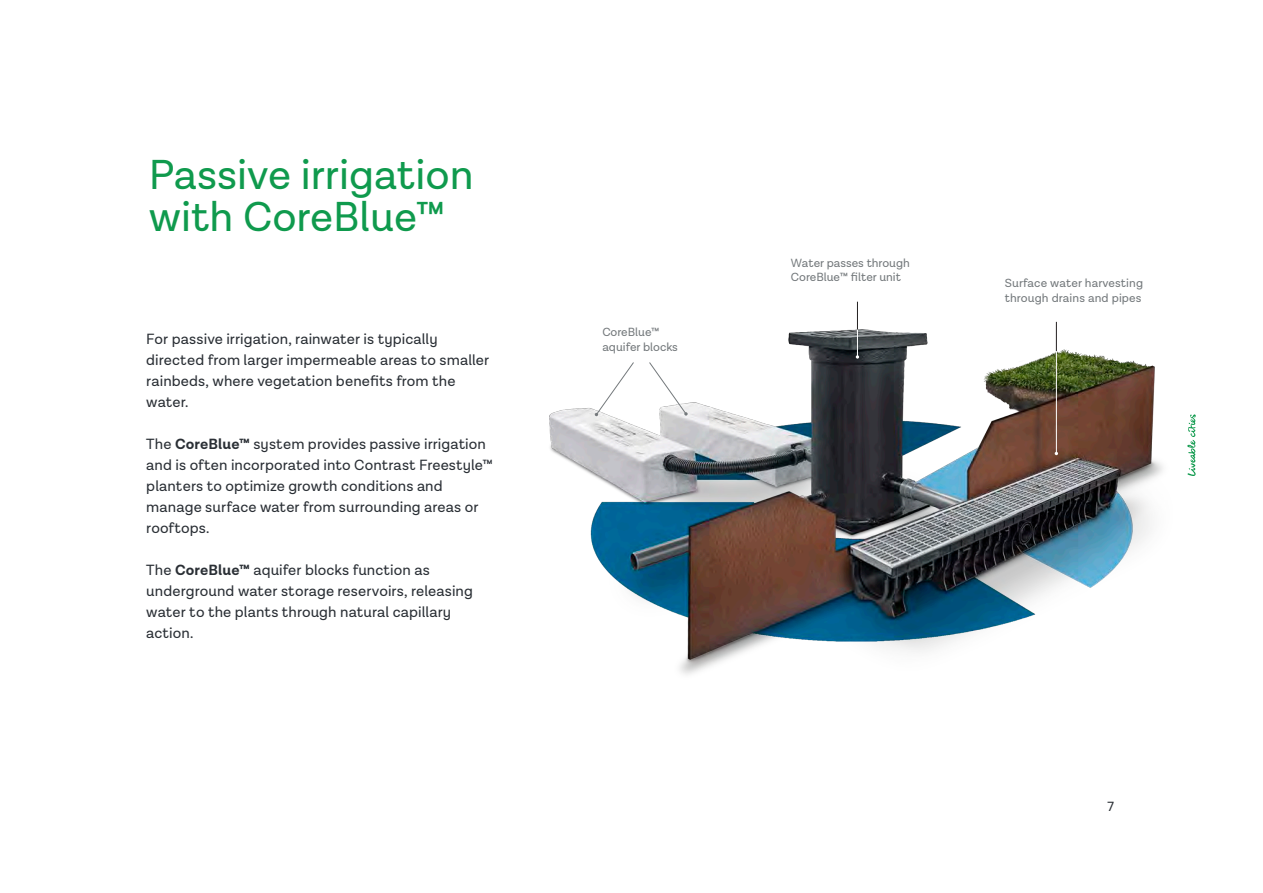
<style>
.page{position:relative;width:1263px;height:893px;background:#fff}
.page>*{position:absolute;margin:0;border:0;box-sizing:border-box;transform-origin:0 0}
.t1{font:42.45px "Lota Grotesque Alt 2";color:#0f9a4d}
.Brødtekst_lille{font:15px/21px "Lota Grotesque Alt 2";letter-spacing:.005em;color:#2a2f35}
.t2{font:13.5px "Lota Grotesque Alt 2";color:#2a2f35}
.Brødtekst{font:12px/14.5px "Lota Grotesque Alt 2";color:#74797c}
.s1{font-weight:700}
</style>
<div class="page">
<img style="left:549px;top:321px;width:647px;height:354px">
<svg style="left:595px;top:361px;width:40px;height:55px"></svg>
<svg style="left:648px;top:361px;width:40px;height:55px"></svg>
<hr style="left:857px;top:302px;width:1px;height:55px;background:#fff">
<svg style="left:857px;top:302px;width:1px;height:28px"></svg>
<hr style="left:1056px;top:325px;width:1px;height:128px;background:#fff">
<svg style="left:1056px;top:322px;width:1px;height:29px"></svg>
<h1 class="t1" style="left:149px;top:151px;width:326px">Passive irrigation</h1>
<h1 class="t1" style="left:149px;top:193px;width:298px">with CoreBlue™</h1>
<p class="Brødtekst_lille" style="left:146px;top:328px;width:344px">For passive irrigation, rainwater is typically directed from larger impermeable areas to smaller rainbeds, where vegetation benefits from the water.</p>
<p class="Brødtekst_lille" style="left:146px;top:433px;width:348px">The <span class="s1">CoreBlue™</span> system provides passive irrigation and is often incorporated into Contrast Freestyle™ planters to optimize growth conditions and manage surface water from surrounding areas or rooftops.</p>
<p class="Brødtekst_lille" style="left:146px;top:559px;width:328px">The <span class="s1">CoreBlue™</span> aquifer blocks function as underground water storage reservoirs, releasing water to the plants through natural capillary action.</p>
<p class="Brødtekst" style="left:602px;top:325px;width:77px">CoreBlue™ aquifer blocks</p>
<p class="Brødtekst" style="left:791px;top:256px;width:120px">Water passes through<br>CoreBlue™ filter unit</p>
<p class="Brødtekst" style="left:1005px;top:276px;width:140px">Surface water harvesting through drains and pipes</p>
<p class="t2" style="left:1107px;top:799px;width:8px">7</p>
</div>
